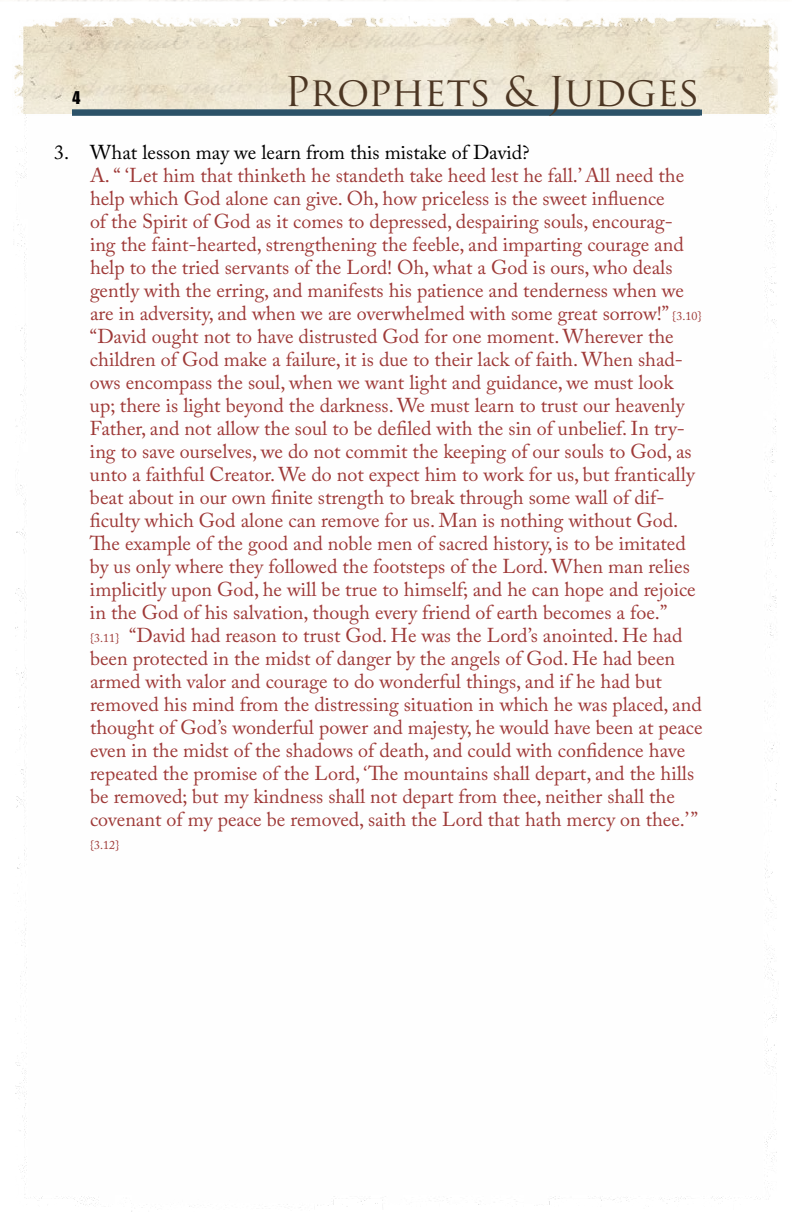
<style>
.page{position:relative;width:792px;height:1224px;background:#fff}
.page>*{position:absolute;margin:0;border:0;box-sizing:border-box;transform-origin:0 0}
.t1{font:40px "Trajan Pro";color:#4d3724}
.t2{font:20px/23px "Adobe Caslon Pro";color:#9e3937}
.t3{font:20px "Adobe Caslon Pro";color:#000}
.t4{font:18px "Genuine";color:#000}
.t5{font:12px "Adobe Caslon Pro";color:#9e3937}
.s1{font-size:12px}
</style>
<div class="page">
<img style="left:13px;top:16px;width:766px;height:1192px">
<h1 class="t1" style="left:285px;top:66px;width:417px">Prophets &amp; Judges</h1>
<p class="t3" style="left:54px;top:140px;width:477px">3. What lesson may we learn from this mistake of David?</p>
<p class="t2" style="left:90px;top:163px;width:614px">AA. “ ‘Let him that thinketh he standeth take heed lest he fall.’ All need the help which God alone can give. Oh, how priceless is the sweet influence<br>of the Spirit of God as it comes to depressed, despairing souls, encourag&shy;ing the faint-hearted, strengthening the feeble, and imparting courage and help to the tried servants of the Lord! Oh, what a God is ours, who deals gently with the erring, and manifests his patience and tenderness when we are in adversity, and when we are overwhelmed with some great sorrow!” <span class="s1">{3.10} </span>“David ought not to have distrusted God for one moment. Wherever the children of God make a failure, it is due to their lack of faith. When shad&shy;ows encompass the soul, when we want light and guidance, we must look up; there is light beyond the darkness. We must learn to trust our heavenly Father, and not allow the soul to be defiled with the sin of unbelief. In try&shy;ing to save ourselves, we do not commit the keeping of our souls to God, as unto a faithful Creator. We do not expect him to work for us, but frantically beat about in our own finite strength to break through some wall of dif&shy;ficulty which God alone can remove for us. Man is nothing without God.<br>The example of the good and noble men of sacred history, is to be imitated by us only where they followed the footsteps of the Lord. When man relies implicitly upon God, he will be true to himself; and he can hope and rejoice in the God of his salvation, though every friend of earth becomes a foe.”<br><span class="s1">{3.11}</span> “David had reason to trust God. He was the Lord’s anointed. He had been protected in the midst of danger by the angels of God. He had been armed with valor and courage to do wonderful things, and if he had but removed his mind from the distressing situation in which he was placed, and thought of God’s wonderful power and majesty, he would have been at peace even in the midst of the shadows of death, and could with confidence have repeated the promise of the Lord, ‘The mountains shall depart, and the hills be removed; but my kindness shall not depart from thee, neither shall the covenant of my peace be removed, saith the Lord that hath mercy on thee.’ ”</p>
<p class="t5" style="left:90px;top:838px;width:31px">{3.12}</p>
<p class="t4" style="left:72px;top:87px;width:10px">4</p>
</div>
